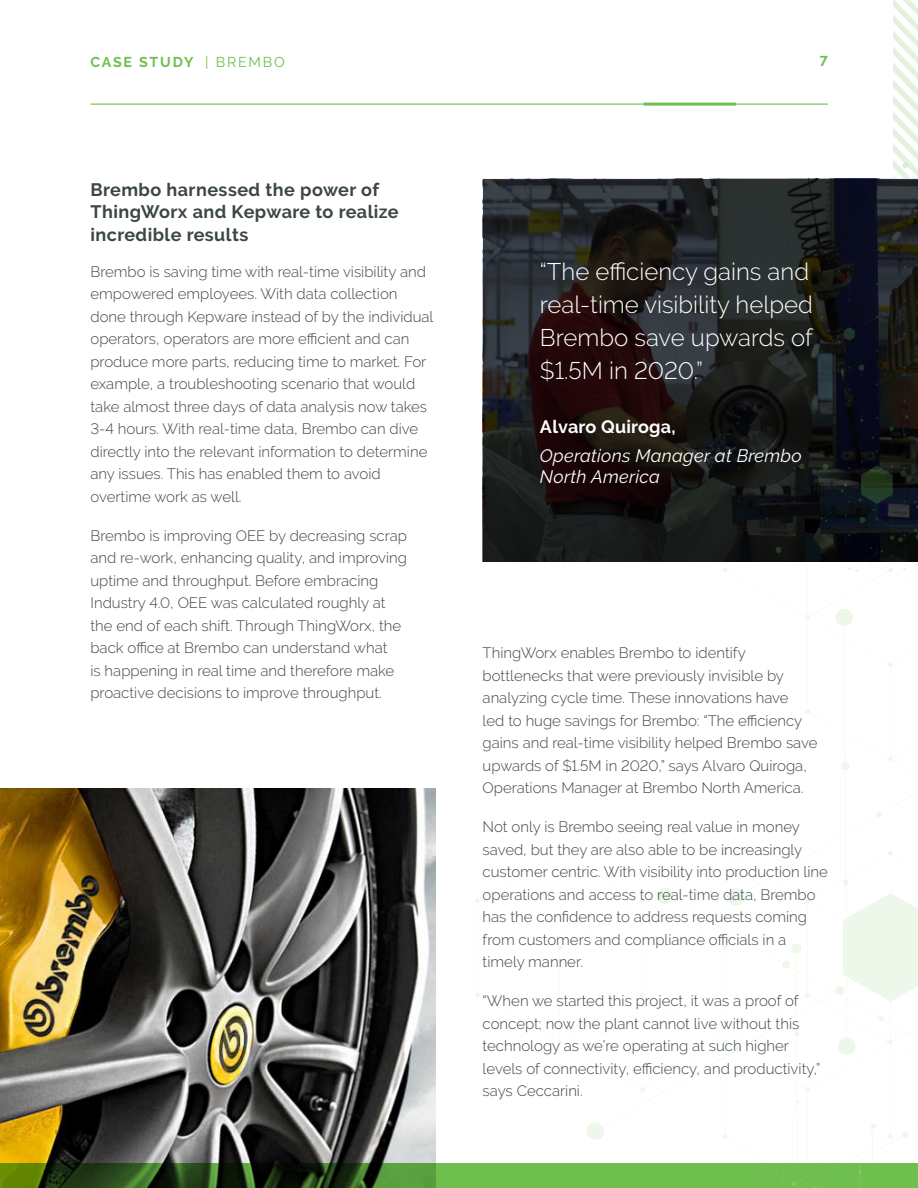
<style>
.page{position:relative;width:918px;height:1188px;background:#fff}
.page>*{position:absolute;margin:0;border:0;box-sizing:border-box;transform-origin:0 0}
.t1{font:300 24px/33px "PTC Raleway";color:#fff}
.t2{font:700 18px/22.5px "PTC Raleway";letter-spacing:.025em;color:#3d4647}
.Body{font:italic 18px/21.6px "Raleway";letter-spacing:.015em;color:#fff}
.Body-2{font:700 18px "PTC Raleway";letter-spacing:.015em;color:#fff}
.Body-3{font:300 15px/22.5px "PTC Raleway";color:#3d4647}
.t3{font:700 14.25px "PTC Raleway";letter-spacing:.12em;color:#6ebf4d}
.s1{font-weight:400}
</style>
<div class="page">
<div style="left:0;top:1164px;width:918px;height:24px;background:#6ebf4d"></div>
<svg style="left:475px;top:102px;width:443px;height:1062px"></svg>
<svg style="left:784px;top:1164px;width:78px;height:24px"></svg>
<hr style="left:90px;top:104px;width:738px;height:1px;background:#6ebf4d">
<svg style="left:483px;top:179px;width:255px;height:383px;background:#201d1d"></svg>
<img style="left:0;top:788px;width:435px;height:400px">
<hr style="left:644px;top:103px;width:92px;height:3px;background:#6ebf4d">
<svg style="left:738px;top:0;width:180px;height:571px"></svg>
<p class="t3" style="left:90px;top:54px;width:196px">CASE STUDY <span class="s1">| BREMBO</span></p>
<p class="t3" style="left:820px;top:53px;width:10px">7</p>
<h2 class="t2" style="left:90px;top:178px;width:310px">Brembo harnessed the power of<br>ThingWorx and Kepware to realize incredible results</h2>
<p class="Body-3" style="left:90px;top:260px;width:345px">Brembo is saving time with real-time visibility and empowered employees. With data collection done through Kepware instead of by the individual operators, operators are more efficient and can produce more parts, reducing time to market. For example, a troubleshooting scenario that would take almost three days of data analysis now takes 3-4 hours. With real-time data, Brembo can dive directly into the relevant information to determine any issues. This has enabled them to avoid overtime work as well.</p>
<p class="Body-3" style="left:90px;top:524px;width:318px">Brembo is improving OEE by decreasing scrap and re-work, enhancing quality, and improving uptime and throughput. Before embracing Industry 4.0, OEE was calculated roughly at the end of each shift. Through ThingWorx, the back office at Brembo can understand what<br>is happening in real time and therefore make proactive decisions to improve throughput.</p>
<p class="t1" style="left:540px;top:255px;width:275px">“The efficiency gains and real-time visibility helped<br>Brembo save upwards of $1.5M in 2020.”</p>
<p class="Body-2" style="left:540px;top:417px;width:137px">Alvaro Quiroga,</p>
<p class="Body" style="left:540px;top:445px;width:263px">Operations Manager at Brembo<br>North America</p>
<p class="Body-3" style="left:483px;top:642px;width:336px">ThingWorx enables Brembo to identify bottlenecks that were previously invisible by analyzing cycle time. These innovations have<br>led to huge savings for Brembo: “The efficiency gains and real-time visibility helped Brembo save upwards of $1.5M in 2020,” says Alvaro Quiroga, Operations Manager at Brembo North America.</p>
<p class="Body-3" style="left:483px;top:816px;width:347px">Not only is Brembo seeing real value in money saved, but they are also able to be increasingly customer centric. With visibility into production line operations and access to real-time data, Brembo has the confidence to address requests coming from customers and compliance officials in a timely manner.</p>
<p class="Body-3" style="left:483px;top:990px;width:339px">“When we started this project, it was a proof of concept; now the plant cannot live without this technology as we’re operating at such higher levels of connectivity, efficiency, and productivity,” says Ceccarini.</p>
</div>
